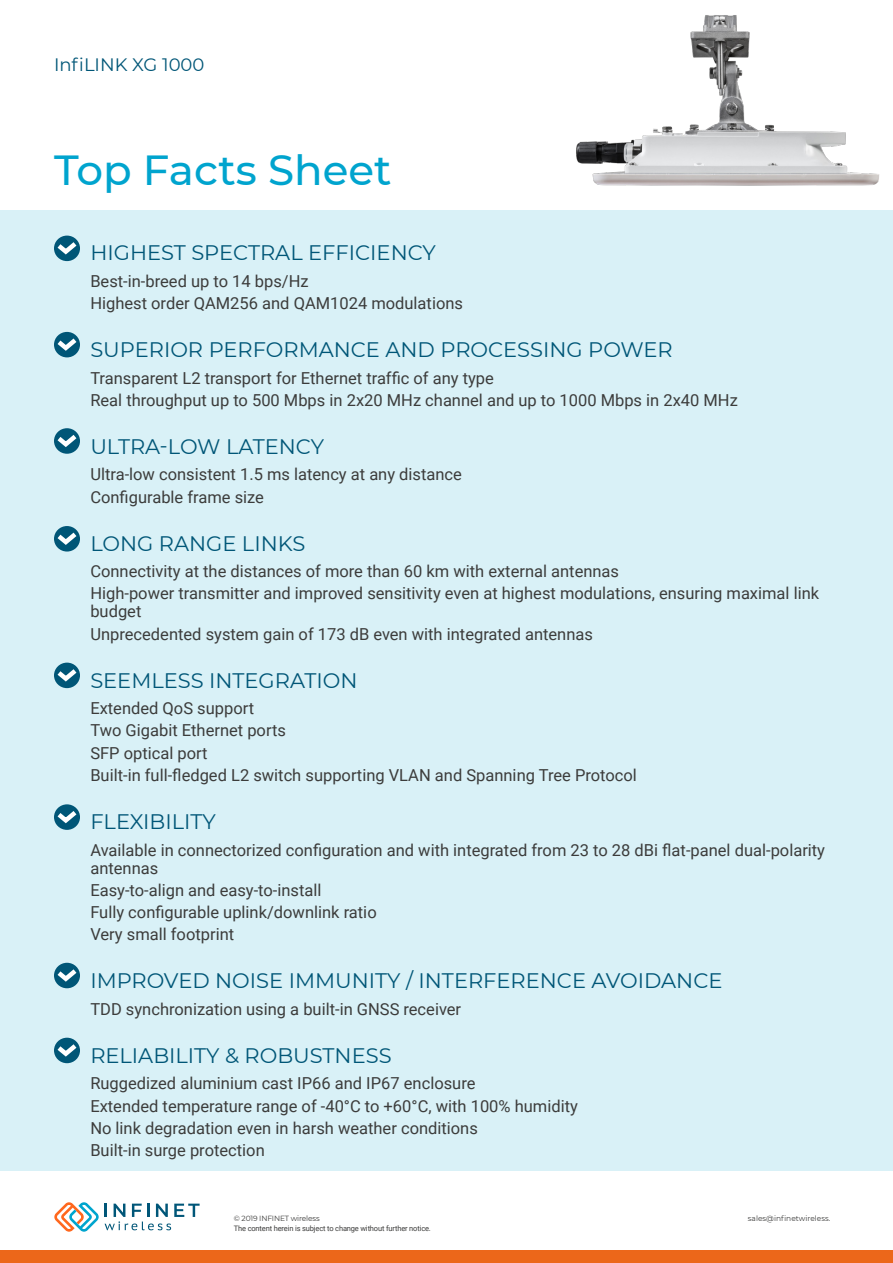
<style>
.page{position:relative;width:893px;height:1263px;background:#fff}
.page>*{position:absolute;margin:0;border:0;box-sizing:border-box;transform-origin:0 0}
.t1{font:500 42px "Montserrat";color:#00a4ce}
.t2{font:21px "Montserrat";color:#005677}
.t3{font:18px "Montserrat";color:#005677}
.t4{font:16.5px/22.2px "Roboto";color:#3c3c3b}
.t5{font:7.5px "Roboto";letter-spacing:-.02em;color:#3c3c3b}
.t6{font:7.5px "Montserrat";letter-spacing:-.015em;color:#3c3c3b}
</style>
<div class="page">
<svg style="left:54px;top:1202px;width:45px;height:30px"></svg>
<svg style="left:105px;top:1203px;width:95px;height:27px"></svg>
<img style="left:576px;top:15px;width:303px;height:171px">
<div style="left:0;top:210px;width:893px;height:960px;background:#d9f1f7"></div>
<div style="left:54px;top:236px;width:26px;height:25px;background:#005677;border-radius:50%"></div>
<svg style="left:54px;top:238px;width:26px;height:19px"></svg>
<div style="left:54px;top:332px;width:26px;height:25px;background:#005677;border-radius:50%"></div>
<svg style="left:54px;top:334px;width:26px;height:20px"></svg>
<svg style="left:54px;top:428px;width:26px;height:26px"></svg>
<svg style="left:54px;top:430px;width:26px;height:20px"></svg>
<div style="left:54px;top:526px;width:26px;height:25px;background:#005677;border-radius:50%"></div>
<svg style="left:54px;top:528px;width:26px;height:20px"></svg>
<div style="left:54px;top:963px;width:26px;height:25px;background:#005677;border-radius:50%"></div>
<svg style="left:54px;top:965px;width:26px;height:19px"></svg>
<div style="left:54px;top:1038px;width:26px;height:25px;background:#005677;border-radius:50%"></div>
<svg style="left:54px;top:1040px;width:26px;height:19px"></svg>
<svg style="left:54px;top:804px;width:26px;height:26px"></svg>
<svg style="left:54px;top:806px;width:26px;height:20px"></svg>
<div style="left:54px;top:663px;width:26px;height:25px;background:#005677;border-radius:50%"></div>
<svg style="left:54px;top:665px;width:26px;height:19px"></svg>
<div style="left:0;top:1250px;width:893px;height:13px;background:#ec671a"></div>
<p class="t3" style="left:54px;top:53px;width:152px">InfiLINK XG 1000</p>
<h1 class="t1" style="left:54px;top:141px;width:339px">Top Facts Sheet</h1>
<p class="t2" style="left:90px;top:238px;width:347px">HIGHEST SPECTRAL EFFICIENCY</p>
<p class="t4" style="left:90px;top:269px;width:374px">Best-in-breed up to 14 bps/Hz<br>Highest order QAM256 and QAM1024 modulations</p>
<p class="t2" style="left:90px;top:335px;width:584px">SUPERIOR PERFORMANCE AND PROCESSING POWER</p>
<p class="t4" style="left:90px;top:366px;width:649px">Transparent L2 transport for Ethernet traffic of any type<br>Real throughput up to 500 Mbps in 2x20 MHz channel and up to 1000 Mbps in 2x40 MHz</p>
<p class="t2" style="left:90px;top:432px;width:235px">ULTRA-LOW LATENCY</p>
<p class="t4" style="left:90px;top:463px;width:373px">Ultra-low consistent 1.5 ms latency at any distance<br>Configurable frame size</p>
<p class="t2" style="left:90px;top:529px;width:216px">LONG RANGE LINKS</p>
<p class="t4" style="left:90px;top:560px;width:730px">Connectivity at the distances of more than 60 km with external antennas<br>High-power transmitter and improved sensitivity even at highest modulations, ensuring maximal link</p>
<p class="t4" style="left:90px;top:600px;width:504px">budget<br>Unprecedented system gain of 173 dB even with integrated antennas</p>
<p class="t2" style="left:90px;top:666px;width:269px">SEEMLESS INTEGRATION</p>
<p class="t4" style="left:90px;top:697px;width:548px">Extended QoS support<br>Two Gigabit Ethernet ports<br>SFP optical port<br>Built-in full-fledged L2 switch supporting VLAN and Spanning Tree Protocol</p>
<p class="t2" style="left:90px;top:807px;width:127px">FLEXIBILITY</p>
<p class="t4" style="left:90px;top:840px;width:736px;line-height:18px">Available in connectorized configuration and with integrated from 23 to 28 dBi flat-panel dual-polarity antennas</p>
<p class="t4" style="left:90px;top:878px;width:288px">Easy-to-align and easy-to-install<br>Fully configurable uplink/downlink ratio<br>Very small footprint</p>
<p class="t2" style="left:90px;top:966px;width:634px">IMPROVED NOISE IMMUNITY / INTERFERENCE AVOIDANCE</p>
<p class="t4" style="left:90px;top:997px;width:372px">TDD synchronization using a built-in GNSS receiver</p>
<p class="t2" style="left:90px;top:1041px;width:303px">RELIABILITY &amp; ROBUSTNESS</p>
<p class="t4" style="left:90px;top:1072px;width:489px">Ruggedized aluminium cast IP66 and IP67 enclosure<br>Extended temperature range of -40°C to +60°C, with 100% humidity No link degradation even in harsh weather conditions<br>Built-in surge protection</p>
<p class="t6" style="left:234px;top:1213px;width:87px">© 2019 INFINET wireless</p>
<p class="t5" style="left:234px;top:1223px;width:199px">The content herein is subject to change without further notice.</p>
<p class="t6" style="left:748px;top:1213px;width:84px">sales@infinetwireless.</p>
</div>
